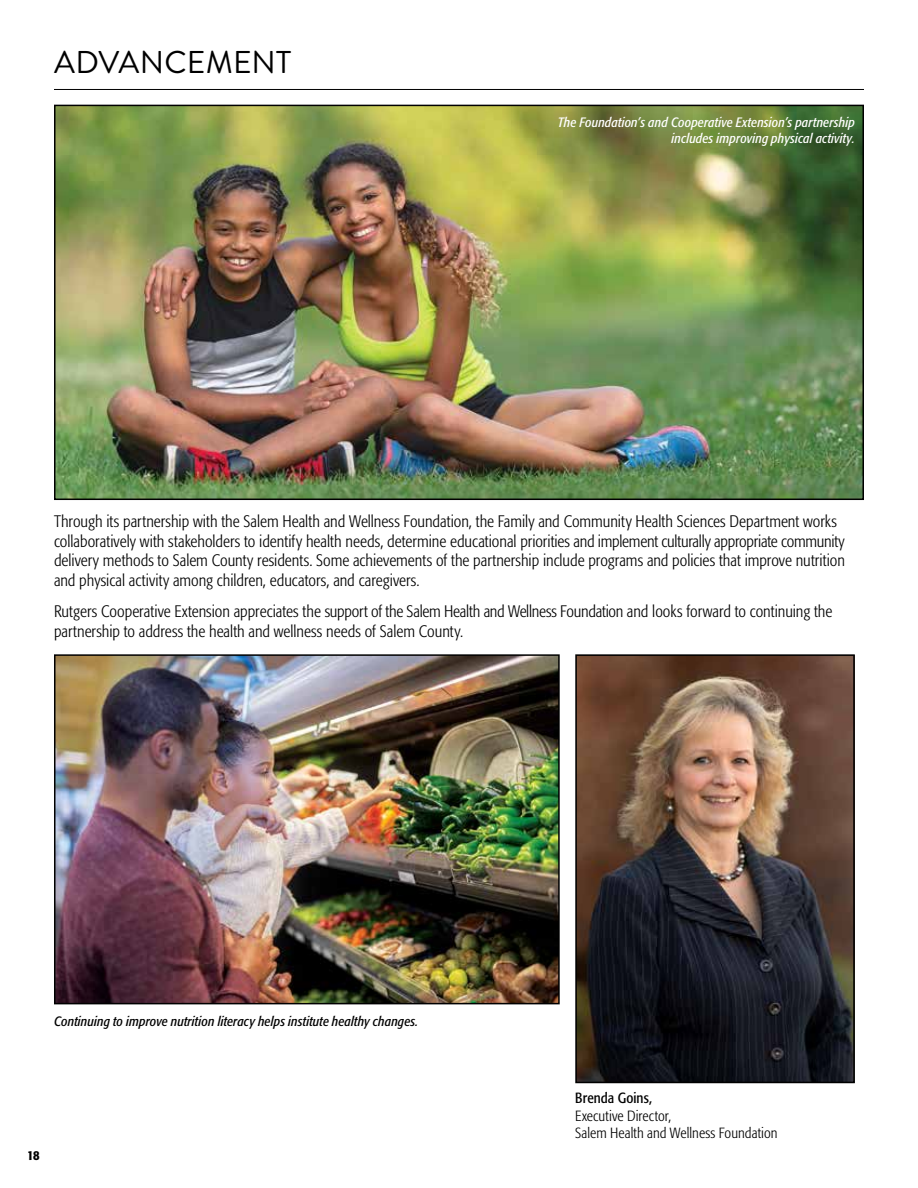
<style>
.page{position:relative;width:918px;height:1188px;background:#fff}
.page>*{position:absolute;margin:0;border:0;box-sizing:border-box;transform-origin:0 0}
.t1{font:31.5px "Brandon Grotesque";letter-spacing:.01em;color:#000}
.t2{font:300 condensed 16.5px/19.8px "Formata BQ";color:#000}
.t3{font:300 condensed 14.7px/17.5px "Formata BQ";letter-spacing:.005em;color:#000}
.t4{font:italic condensed 13.5px/16.2px "Formata BQ";letter-spacing:.01em;color:#fff;text-align:right}
.t5{font:italic condensed 13.5px "Formata BQ";letter-spacing:.01em;color:#000}
.t6{font:500 condensed 13.5px "Formata BQ";color:#000}
.s1{font-weight:400}
</style>
<div class="page">
<hr style="left:54px;top:89px;width:810px;height:1px;background:#000">
<img style="left:57px;top:108px;width:804px;height:389px">
<div style="left:54px;top:105px;width:810px;height:395px;border:2px solid #000"></div>
<img style="left:57px;top:657px;width:500px;height:344px">
<div style="left:54px;top:654px;width:506px;height:350px;border:2px solid #000"></div>
<img style="left:578px;top:657px;width:274px;height:423px">
<div style="left:575px;top:654px;width:280px;height:429px;border:2px solid #000"></div>
<h2 class="t1" style="left:54px;top:41px;width:239px">ADVANCEMENT</h2>
<p class="t4" style="left:558px;top:114px;width:299px">The Foundation’s and Cooperative Extension’s partnership includes improving physical activity.</p>
<p class="t2" style="left:54px;top:511px;width:793px">Through its partnership with the Salem Health and Wellness Foundation, the Family and Community Health Sciences Department works collaboratively with stakeholders to identify health needs, determine educational priorities and implement culturally appropriate community delivery methods to Salem County residents. Some achievements of the partnership include programs and policies that improve nutrition and physical activity among children, educators, and caregivers.</p>
<p class="t2" style="left:54px;top:601px;width:780px">Rutgers Cooperative Extension appreciates the support of the Salem Health and Wellness Foundation and looks forward to continuing the partnership to address the health and wellness needs of Salem County.</p>
<p class="t5" style="left:54px;top:1013px;width:366px">Continuing to improve nutrition literacy helps institute healthy changes.</p>
<p class="t6" style="left:27px;top:1147px;width:14px">18</p>
<p class="t3" style="left:575px;top:1089px;width:204px"><span class="s1">Brenda Goins,<br></span>Executive Director,<br>Salem Health and Wellness Foundation</p>
</div>
